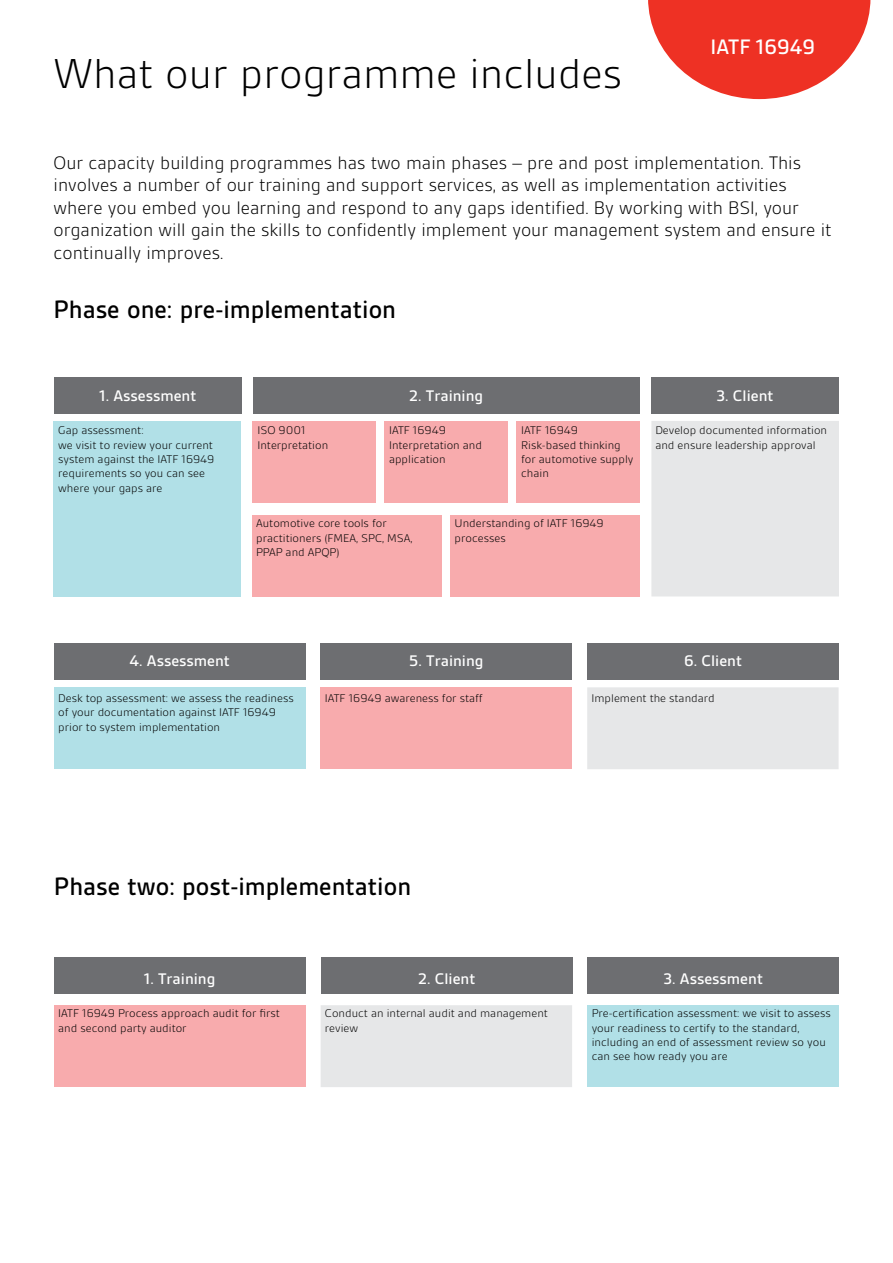
<style>
.page{position:relative;width:893px;height:1263px;background:#fff}
.page>*{position:absolute;margin:0;border:0;box-sizing:border-box;transform-origin:0 0}
.t1{font:300 45px "BSI Gesta";color:#000}
.t2{font:500 27px "BSI Gesta";color:#000}
.t3{font:500 22.5px "BSI Gesta";color:#fff}
.t4{font:300 19.5px/22.5px "BSI Gesta";color:#000}
.t5{font:500 16.5px "BSI Gesta";color:#fff;scale:1.04 1}
.t6{font:300 12px/14.4px "BSI Gesta";color:#000;scale:1.04 1}
</style>
<div class="page">
<svg style="left:648px;top:0;width:222px;height:99px"></svg>
<div style="left:54px;top:957px;width:251px;height:36px;background:#6d6e71"></div>
<div style="left:321px;top:957px;width:251px;height:36px;background:#6d6e71"></div>
<div style="left:588px;top:957px;width:251px;height:36px;background:#6d6e71"></div>
<div style="left:54px;top:1005px;width:251px;height:82px;background:#f8abad"></div>
<div style="left:321px;top:1005px;width:251px;height:82px;background:#e6e7e8"></div>
<div style="left:587px;top:1005px;width:252px;height:82px;background:#b1e0e7"></div>
<div style="left:54px;top:377px;width:188px;height:37px;background:#6d6e71"></div>
<div style="left:253px;top:377px;width:387px;height:37px;background:#6d6e71"></div>
<div style="left:651px;top:421px;width:188px;height:175px;background:#e6e7e8"></div>
<div style="left:651px;top:377px;width:188px;height:37px;background:#6d6e71"></div>
<div style="left:54px;top:421px;width:187px;height:175px;background:#b1e0e7"></div>
<div style="left:321px;top:687px;width:251px;height:82px;background:#f8abad"></div>
<div style="left:587px;top:687px;width:252px;height:82px;background:#e6e7e8"></div>
<div style="left:587px;top:643px;width:252px;height:37px;background:#6d6e71"></div>
<div style="left:321px;top:643px;width:251px;height:37px;background:#6d6e71"></div>
<div style="left:54px;top:643px;width:251px;height:37px;background:#6d6e71"></div>
<div style="left:54px;top:687px;width:251px;height:82px;background:#b1e0e7"></div>
<div style="left:252px;top:421px;width:123px;height:82px;background:#f8abad"></div>
<div style="left:384px;top:421px;width:124px;height:82px;background:#f8abad"></div>
<div style="left:516px;top:421px;width:124px;height:82px;background:#f8abad"></div>
<div style="left:252px;top:515px;width:190px;height:81px;background:#f8abad"></div>
<div style="left:450px;top:515px;width:190px;height:81px;background:#f8abad"></div>
<h1 class="t1" style="left:54px;top:50px;width:570px">What our programme includes</h1>
<h3 class="t3" style="left:710px;top:35px;width:106px">IATF 16949</h3>
<p class="t4" style="left:54px;top:151px;width:779px">Our capacity building programmes has two main phases – pre and post implementation. This involves a number of our training and support services, as well as implementation activities where you embed you learning and respond to any gaps identified. By working with BSI, your organization will gain the skills to confidently implement your management system and ensure it continually improves.</p>
<h2 class="t2" style="left:54px;top:296px;width:344px">Phase one: pre-implementation</h2>
<h3 class="t5" style="left:99px;top:387px;width:95px">1. Assessment</h3>
<h3 class="t5" style="left:409px;top:387px;width:73px">2. Training</h3>
<h3 class="t5" style="left:717px;top:387px;width:56px">3. Client</h3>
<p class="t6" style="left:58px;top:423px;width:152px">Gap assessment:<br>we visit to review your current system against the IATF 16949 requirements so you can see where your gaps are</p>
<p class="t6" style="left:655px;top:423px;width:167px">Develop documented information and ensure leadership approval</p>
<p class="t6" style="left:257px;top:423px;width:70px">ISO 9001<br>Interpretation</p>
<p class="t6" style="left:389px;top:423px;width:91px">IATF 16949<br>Interpretation and application</p>
<p class="t6" style="left:521px;top:423px;width:109px">IATF 16949<br>Risk-based thinking for automotive supply chain</p>
<p class="t6" style="left:256px;top:516px;width:152px">Automotive core tools for practitioners (FMEA, SPC, MSA,<br>PPAP and APQP)</p>
<p class="t6" style="left:455px;top:516px;width:145px">Understanding of IATF 16949 processes</p>
<h3 class="t5" style="left:129px;top:652px;width:98px">4. Assessment</h3>
<h3 class="t5" style="left:409px;top:652px;width:73px">5. Training</h3>
<h3 class="t5" style="left:684px;top:652px;width:57px">6. Client</h3>
<p class="t6" style="left:58px;top:691px;width:228px">Desk top assessment: we assess the readiness</p>
<p class="t6" style="left:325px;top:691px;width:153px">IATF 16949 awareness for staff</p>
<p class="t6" style="left:591px;top:691px;width:120px">Implement the standard</p>
<p class="t6" style="left:58px;top:705px;width:211px">of your documentation against IATF 16949 prior to system implementation</p>
<h2 class="t2" style="left:54px;top:872px;width:359px">Phase two: post-implementation</h2>
<h3 class="t5" style="left:144px;top:970px;width:70px">1. Training</h3>
<h3 class="t5" style="left:418px;top:970px;width:57px">2. Client</h3>
<h3 class="t5" style="left:664px;top:970px;width:97px">3. Assessment</h3>
<p class="t6" style="left:325px;top:1006px;width:216px">Conduct an internal audit and management review</p>
<p class="t6" style="left:592px;top:1006px;width:231px">Pre-certification assessment: we visit to assess your readiness to certify to the standard, including an end of assessment review so you can see how ready you are</p>
<p class="t6" style="left:58px;top:1006px;width:215px">IATF 16949 Process approach audit for first and second party auditor</p>
</div>
